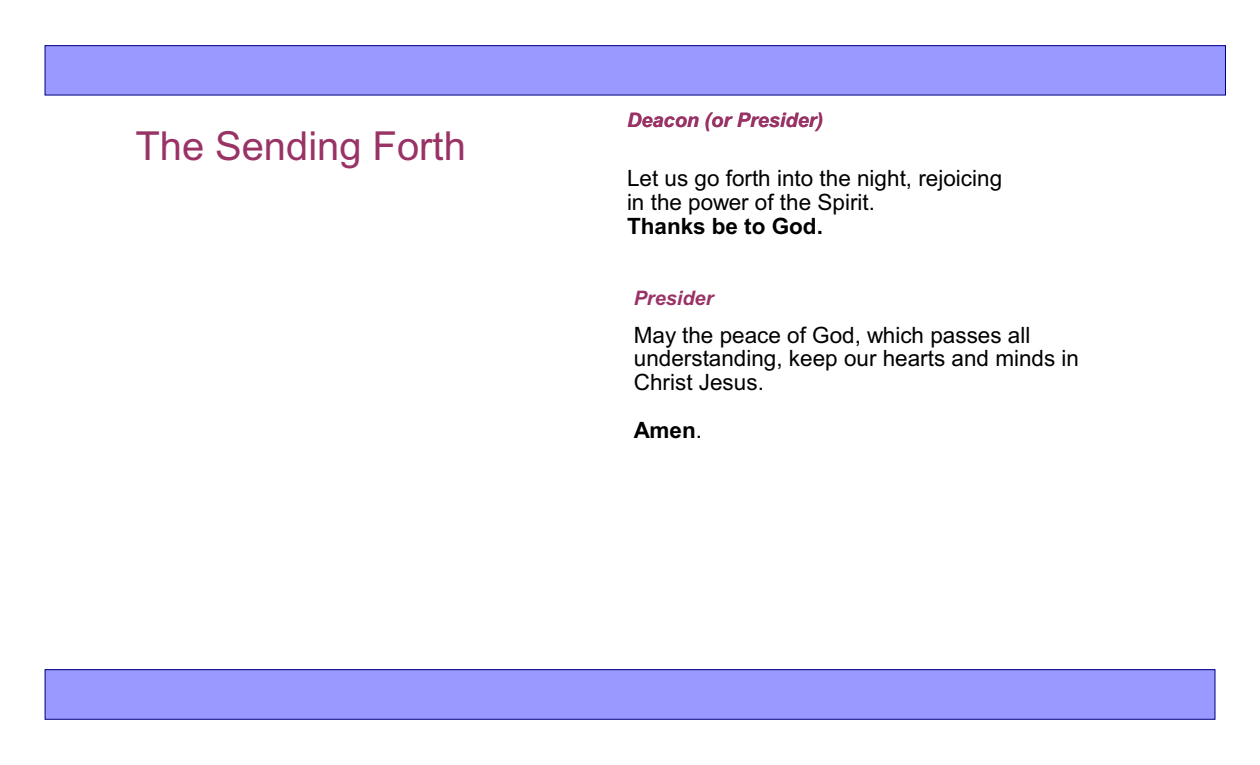
<style>
.page{position:relative;width:1260px;height:765px;background:#fff}
.page>*{position:absolute;margin:0;border:0;box-sizing:border-box;transform-origin:0 0}
.t1{font:40px "Arial";color:#936}
.t2{font:22.5px/23.8px "Arial";color:#000}
.t3{font:700 22.5px "Arial";color:#000}
.t4{font:italic 700 20px "Arial";color:#936}
.s1{font-weight:400}
</style>
<div class="page">
<div style="left:45px;top:670px;width:1170px;height:49px;background:#99f"></div>
<div style="left:45px;top:46px;width:1180px;height:49px;background:#99f"></div>
<h1 class="t1" style="left:135px;top:131px;width:332px">The Sending Forth</h1>
<p class="t4" style="left:627px;top:112px;width:198px">Deacon (or Presider)</p>
<p class="t2" style="left:627px;top:168px;width:377px">Let us go forth into the night, rejoicing in the power of the Spirit.</p>
<p class="t3" style="left:627px;top:217px;width:197px">Thanks be to God.</p>
<p class="t4" style="left:634px;top:290px;width:81px">Presider</p>
<p class="t2" style="left:634px;top:325px;width:447px">May the peace of God, which passes all understanding, keep our hearts and minds in<br>Christ Jesus.</p>
<p class="t3" style="left:634px;top:421px;width:70px">Amen<span class="s1">.</span></p>
</div>
